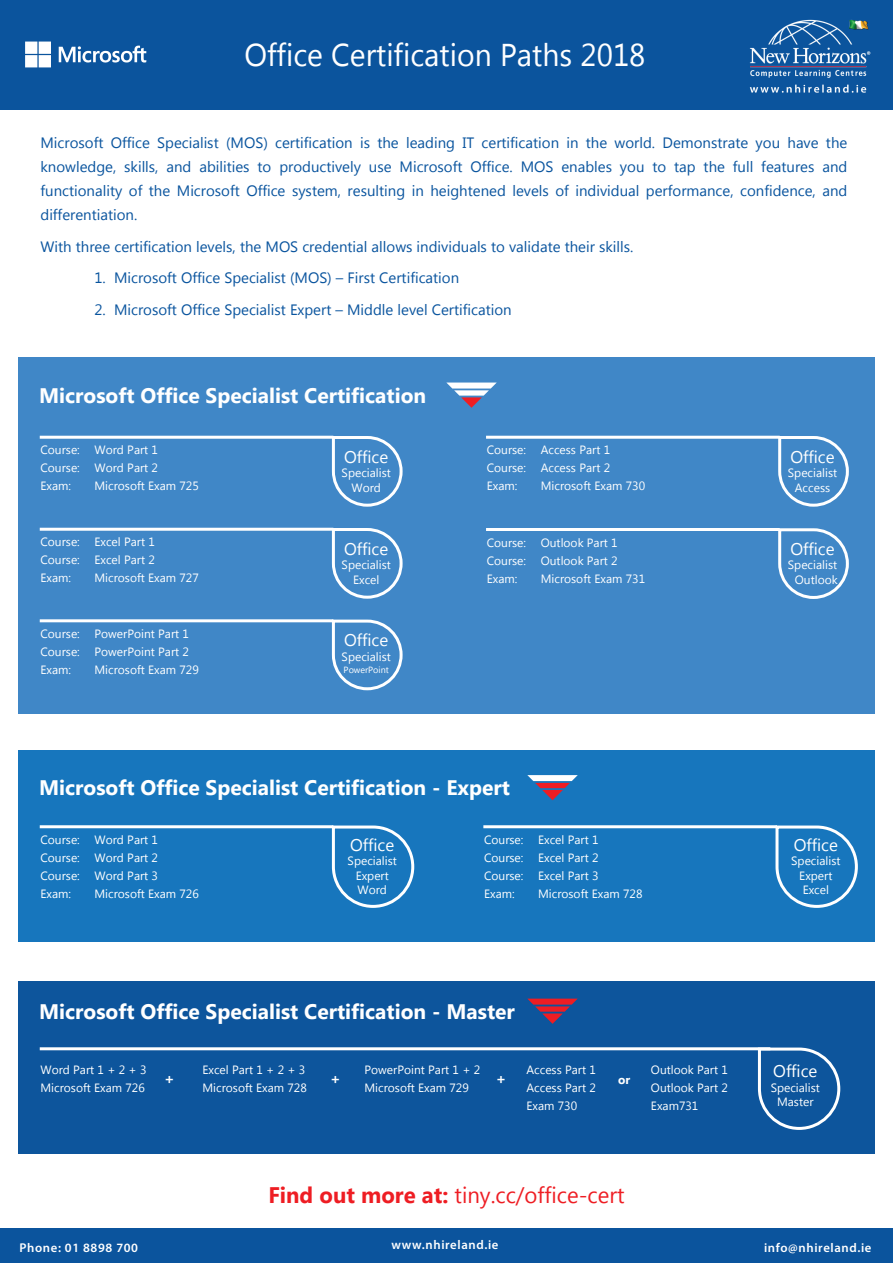
<style>
.page{position:relative;width:893px;height:1263px;background:#fff}
.page>*{position:absolute;margin:0;border:0;box-sizing:border-box;transform-origin:0 0}
.t1{font:31.5px "Microsoft Tai Le";color:#fff;scale:.96 1}
.t2{font:22.5px "Microsoft Tai Le";color:#ee1d23}
.t3{font:700 21px "Microsoft Tai Le";color:#fff}
.t4{font:16.95px "Microsoft Tai Le";color:#fff}
.t5{font:15px/24px "Microsoft Tai Le";color:#09549e;text-align:justify}
.t6{font:700 15px "Microsoft Tai Le";color:#fff}
.t7{font:600 12.75px "Myriad Pro";letter-spacing:.05em;color:#fff}
.t8{font:12px/18px "Microsoft Tai Le";color:#fff;text-align:justify}
.t9{font:700 12px "Microsoft Tai Le";color:#fff}
.t10{font:9px "Microsoft Tai Le";color:#fff}
.s1{font-weight:700}
</style>
<div class="page">
<div style="left:18px;top:358px;width:856px;height:356px;background:#4087c7"></div>
<div style="left:18px;top:751px;width:856px;height:191px;background:#1776bd"></div>
<div style="left:18px;top:981px;width:856px;height:172px;background:#0d559c"></div>
<div style="left:0;top:0;width:893px;height:109px;background:#0b549d"></div>
<div style="left:0;top:1229px;width:893px;height:34px;background:#0b549d"></div>
<img style="left:749px;top:19px;width:122px;height:74px">
<svg style="left:59px;top:45px;width:87px;height:18px"></svg>
<svg style="left:25px;top:42px;width:26px;height:25px"></svg>
<svg style="left:330px;top:435px;width:73px;height:72px"></svg>
<hr style="left:40px;top:436px;width:293px;height:3px;background:#fff">
<svg style="left:330px;top:619px;width:73px;height:72px"></svg>
<hr style="left:40px;top:619px;width:293px;height:3px;background:#fff">
<svg style="left:330px;top:527px;width:73px;height:72px"></svg>
<hr style="left:40px;top:528px;width:293px;height:3px;background:#fff">
<svg style="left:777px;top:435px;width:72px;height:72px"></svg>
<hr style="left:486px;top:436px;width:294px;height:3px;background:#fff">
<svg style="left:778px;top:528px;width:71px;height:71px"></svg>
<hr style="left:486px;top:528px;width:294px;height:3px;background:#fff">
<svg style="left:446px;top:382px;width:51px;height:26px"></svg>
<svg style="left:330px;top:825px;width:85px;height:83px"></svg>
<hr style="left:40px;top:825px;width:293px;height:3px;background:#fff">
<svg style="left:774px;top:825px;width:84px;height:83px"></svg>
<hr style="left:483px;top:825px;width:294px;height:3px;background:#fff">
<svg style="left:527px;top:775px;width:51px;height:25px"></svg>
<svg style="left:756px;top:1047px;width:85px;height:83px"></svg>
<hr style="left:40px;top:1047px;width:730px;height:3px;background:#fff">
<svg style="left:528px;top:999px;width:50px;height:25px"></svg>
<h1 class="t1" style="left:244px;top:37px;width:419px">Office Certification Paths 2018</h1>
<p class="t5" style="left:40px;top:132px;width:808px">Microsoft Office Specialist (MOS) certification is the leading IT certification in the world. Demonstrate you have the knowledge, skills, and abilities to productively use Microsoft Office. MOS enables you to tap the full features and functionality of the Microsoft Office system, resulting in heightened levels of individual performance, confidence, and differentiation.</p>
<p class="t5" style="left:40px;top:236px;width:594px">With three certification levels, the MOS credential allows individuals to validate their skills.</p>
<p class="t5" style="left:94px;top:267px;width:366px">1. Microsoft Office Specialist (MOS) – First Certification</p>
<p class="t5" style="left:94px;top:299px;width:419px">2. Microsoft Office Specialist Expert – Middle level Certification</p>
<h3 class="t3" style="left:39px;top:383px;width:389px">Microsoft Office Specialist Certification</h3>
<p class="t8" style="left:40px;top:442px;width:119px">Course: Word Part 1<br>Course: Word Part 2<br>Exam:</p>
<p class="t8" style="left:94px;top:478px;width:106px">Microsoft Exam 725</p>
<p class="t8" style="left:40px;top:534px;width:116px">Course: Excel Part 1<br>Course: Excel Part 2<br>Exam:</p>
<p class="t8" style="left:94px;top:570px;width:106px">Microsoft Exam 727</p>
<p class="t8" style="left:40px;top:625px;width:150px">Course: PowerPoint Part 1<br>Course: PowerPoint Part 2<br>Exam:</p>
<p class="t8" style="left:94px;top:661px;width:106px">Microsoft Exam 729</p>
<h3 class="t4" style="left:344px;top:447px;width:46px">Office</h3>
<p class="t8" style="left:342px;top:466px;width:51px;line-height:14.4px;text-align:center">Specialist<br>Word</p>
<h3 class="t4" style="left:344px;top:539px;width:46px">Office</h3>
<p class="t8" style="left:342px;top:558px;width:51px;line-height:14.4px;text-align:center">Specialist<br>Excel</p>
<h3 class="t4" style="left:344px;top:631px;width:46px">Office</h3>
<p class="t8" style="left:342px;top:648px;width:51px">Specialist</p>
<p class="t10" style="left:344px;top:664px;width:47px">PowerPoint</p>
<p class="t8" style="left:487px;top:442px;width:125px">Course: Access Part 1<br>Course: Access Part 2<br>Exam:</p>
<p class="t8" style="left:541px;top:478px;width:106px">Microsoft Exam 730</p>
<p class="t8" style="left:487px;top:534px;width:132px">Course: Outlook Part 1<br>Course: Outlook Part 2<br>Exam:</p>
<p class="t8" style="left:541px;top:570px;width:106px">Microsoft Exam 731</p>
<h3 class="t3" style="left:39px;top:776px;width:473px">Microsoft Office Specialist Certification - Expert</h3>
<p class="t8" style="left:484px;top:831px;width:116px">Course: Excel Part 1<br>Course: Excel Part 2<br>Course: Excel Part 3<br>Exam:</p>
<p class="t8" style="left:40px;top:831px;width:119px">Course: Word Part 1<br>Course: Word Part 2<br>Course: Word Part 3<br>Exam:</p>
<h3 class="t4" style="left:350px;top:835px;width:46px">Office</h3>
<p class="t8" style="left:348px;top:854px;width:51px;line-height:14.4px;text-align:center">Specialist<br>Expert<br>Word</p>
<p class="t8" style="left:94px;top:885px;width:106px">Microsoft Exam 726</p>
<p class="t8" style="left:538px;top:885px;width:106px">Microsoft Exam 728</p>
<h3 class="t3" style="left:39px;top:999px;width:477px">Microsoft Office Specialist Certification - Master</h3>
<p class="t8" style="left:40px;top:1061px;width:108px">Word Part 1 + 2 + 3</p>
<p class="t8" style="left:202px;top:1061px;width:104px">Excel Part 1 + 2 + 3</p>
<p class="t8" style="left:364px;top:1061px;width:117px">PowerPoint Part 1 + 2</p>
<p class="t8" style="left:526px;top:1061px;width:71px">Access Part 1</p>
<p class="t8" style="left:651px;top:1061px;width:78px">Outlook Part 1</p>
<p class="t8" style="left:40px;top:1079px;width:106px">Microsoft Exam 726</p>
<p class="t8" style="left:202px;top:1079px;width:106px">Microsoft Exam 728</p>
<p class="t8" style="left:364px;top:1079px;width:106px">Microsoft Exam 729</p>
<p class="t8" style="left:526px;top:1079px;width:71px">Access Part 2</p>
<p class="t8" style="left:651px;top:1079px;width:78px">Outlook Part 2</p>
<p class="t8" style="left:526px;top:1097px;width:52px">Exam 730</p>
<p class="t8" style="left:651px;top:1097px;width:49px">Exam731</p>
<p class="t6" style="left:164px;top:1070px;width:12px">+</p>
<p class="t6" style="left:330px;top:1070px;width:12px">+</p>
<p class="t6" style="left:496px;top:1070px;width:12px">+</p>
<p class="t9" style="left:618px;top:1073px;width:14px">or</p>
<h2 class="t2" style="left:268px;top:1182px;width:358px"><span class="s1">Find out more at:</span> tiny.cc/office-cert</h2>
<h3 class="t4" style="left:790px;top:447px;width:46px">Office</h3>
<p class="t8" style="left:788px;top:466px;width:51px;line-height:14.4px;text-align:center">Specialist<br>Access</p>
<h3 class="t4" style="left:790px;top:539px;width:46px">Office</h3>
<p class="t8" style="left:788px;top:559px;width:51px;line-height:14.4px;text-align:center">Specialist<br>Outlook</p>
<h3 class="t4" style="left:794px;top:835px;width:46px">Office</h3>
<p class="t8" style="left:791px;top:854px;width:51px;line-height:14.4px;text-align:center">Specialist<br>Expert<br>Excel</p>
<h3 class="t4" style="left:773px;top:1061px;width:46px">Office</h3>
<p class="t8" style="left:771px;top:1081px;width:51px;line-height:14.4px;text-align:center">Specialist<br>Master</p>
<p class="t7" style="left:19px;top:1239px;width:120px">Phone: 01 8898 700</p>
<p class="t7" style="left:391px;top:1237px;width:109px">www.nhireland.ie</p>
<p class="t7" style="left:764px;top:1239px;width:109px">info@nhireland.ie</p>
</div>
